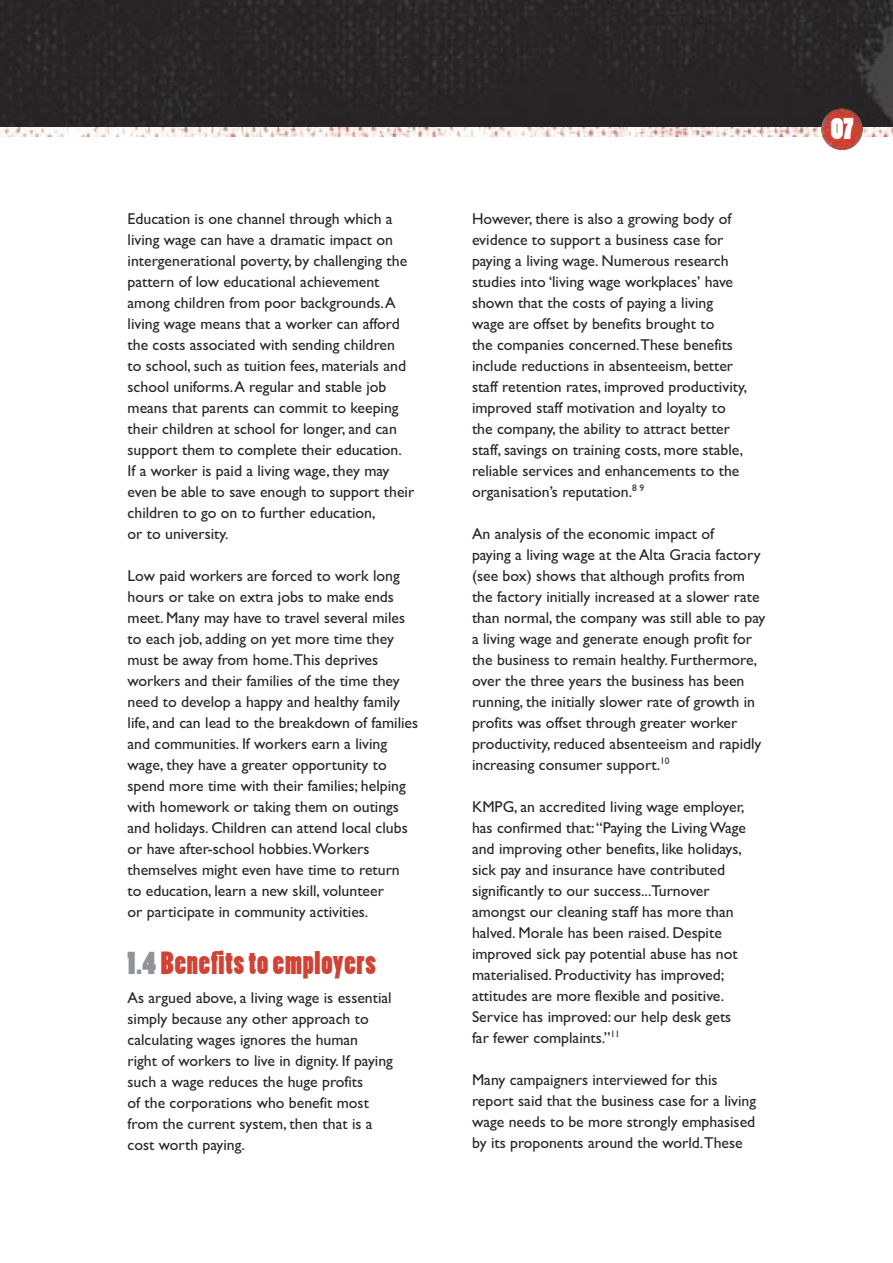
<style>
.page{position:relative;width:893px;height:1263px;background:#fff}
.page>*{position:absolute;margin:0;border:0;box-sizing:border-box;transform-origin:0 0}
.t1{font:30px "Poplar Std";letter-spacing:.025em;color:#cf4234}
.t2{font:28.5px "Poplar Std";color:#fff}
.t3{font:15.75px/21px "Gill Sans";color:#272627}
.s1{color:#919396}
</style>
<div class="page">
<img style="left:0;top:0;width:893px;height:128px">
<svg style="left:0;top:128px;width:893px;height:8px"></svg>
<img style="left:821px;top:108px;width:41px;height:42px">
<p class="t3" style="left:128px;top:208px;width:288px">Education is one channel through which a living wage can have a dramatic impact on intergenerational poverty, by challenging the pattern of low educational achievement among children from poor backgrounds.A living wage means that a worker can afford the costs associated with sending children<br>to school, such as tuition fees, materials and school uniforms.A regular and stable job means that parents can commit to keeping their children at school for longer, and can support them to complete their education.<br>If a worker is paid a living wage, they may even be able to save enough to support their children to go on to further education,<br>or to university.</p>
<p class="t3" style="left:128px;top:565px;width:292px">Low paid workers are forced to work long hours or take on extra jobs to make ends meet. Many may have to travel several miles to each job, adding on yet more time they must be away from home.This deprives workers and their families of the time they need to develop a happy and healthy family life, and can lead to the breakdown of families and communities. If workers earn a living wage, they have a greater opportunity to spend more time with their families; helping with homework or taking them on outings and holidays. Children can attend local clubs or have after-school hobbies.Workers themselves might even have time to return<br>to education, learn a new skill, volunteer<br>or participate in community activities.</p>
<h1 class="t1" style="left:128px;top:951px;width:250px"><span class="s1">1.4</span> Benefitstoemployers</h1>
<p class="t3" style="left:128px;top:987px;width:267px">As argued above, a living wage is essential simply because any other approach to calculating wages ignores the human<br>right of workers to live in dignity. If paying such a wage reduces the huge profits<br>of the corporations who benefit most from the current system, then that is a cost worth paying.</p>
<p class="t3" style="left:472px;top:208px;width:277px">However, there is also a growing body of evidence to support a business case for paying a living wage. Numerous research studies into ‘living wage workplaces’ have shown that the costs of paying a living wage are offset by benefits brought to<br>the companies concerned.These benefits include reductions in absenteeism, better staff retention rates, improved productivity, improved staff motivation and loyalty to the company, the ability to attract better staff, savings on training costs, more stable, reliable services and enhancements to the organisation’s reputation.<sup>8</sup> <sup>9</sup></p>
<p class="t3" style="left:472px;top:523px;width:295px">An analysis of the economic impact of<br>paying a living wage at the Alta Gracia factory (see box) shows that although profits from the factory initially increased at a slower rate than normal, the company was still able to pay a living wage and generate enough profit for the business to remain healthy. Furthermore, over the three years the business has been running, the initially slower rate of growth in profits was offset through greater worker productivity, reduced absenteeism and rapidly increasing consumer support.<sup>10</sup></p>
<p class="t3" style="left:472px;top:796px;width:276px">KMPG, an accredited living wage employer, has confirmed that:“Paying the LivingWage and improving other benefits, like holidays, sick pay and insurance have contributed significantly to our success...Turnover amongst our cleaning staff has more than halved. Morale has been raised. Despite improved sick pay potential abuse has not materialised. Productivity has improved; attitudes are more flexible and positive.<br>Service has improved: our help desk gets far fewer complaints.”<sup>11</sup></p>
<p class="t3" style="left:472px;top:1069px;width:286px">Many campaigners interviewed for this report said that the business case for a living wage needs to be more strongly emphasised by its proponents around the world.These</p>
<h2 class="t2" style="left:831px;top:117px;width:24px">07</h2>
</div>
